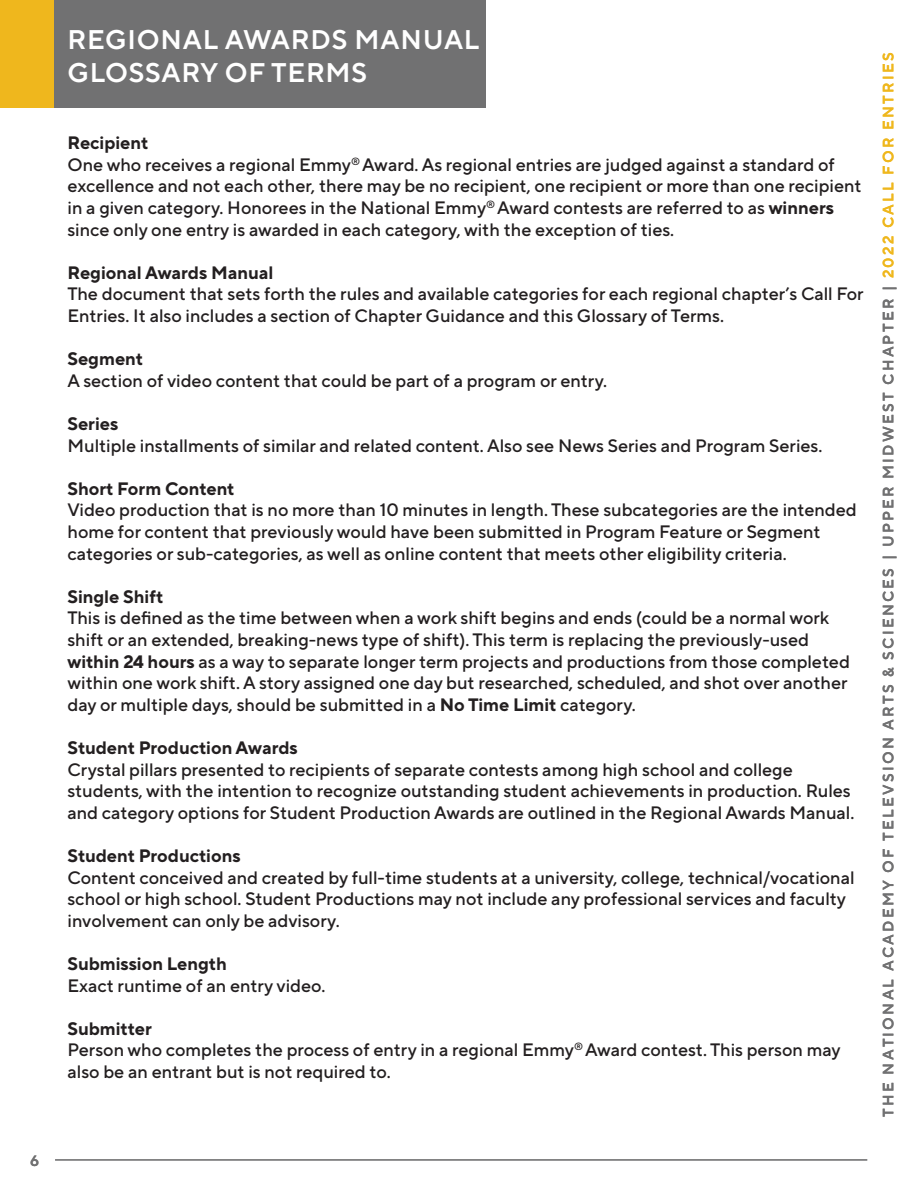
<style>
.page{position:relative;width:918px;height:1188px;background:#fff}
.page>*{position:absolute;margin:0;border:0;box-sizing:border-box;transform-origin:0 0}
.t1{font:600 27px/32.4px "TT Norms Pro";letter-spacing:.03em;color:#fff}
.t2{font:500 18px/21.6px "TT Norms Pro";color:#231f20}
.t3{font:600 15px "TT Norms Pro";letter-spacing:.15em;color:#717172}
.s1{font-weight:700}
.s2{color:#efb71d}
</style>
<div class="page">
<div style="left:0;top:0;width:486px;height:108px;background:#717172"></div>
<div style="left:0;top:0;width:54px;height:108px;background:#efb71d"></div>
<hr style="left:55px;top:1159px;width:812px;height:1px;background:#717172">
<p class="t3" style="left:30px;top:1150px;width:10px">6</p>
<h1 class="t1" style="left:68px;top:22px;width:414px">REGIONAL AWARDS MANUAL<br>GLOSSARY OF TERMS</h1>
<p class="t2" style="left:68px;top:131px;width:796px"><span class="s1">Recipient<br></span>One who receives a regional Emmy<sup>®</sup> Award. As regional entries are judged against a standard of excellence and not each other, there may be no recipient, one recipient or more than one recipient in a given category. Honorees in the National Emmy<sup>®</sup> Award contests are referred to as <span class="s1">winners </span>since only one entry is awarded in each category, with the exception of ties.</p>
<p class="t2" style="left:68px;top:260px;width:798px"><span class="s1">Regional Awards Manual<br></span>The document that sets forth the rules and available categories for each regional chapter’s Call For<br>Entries. It also includes a section of Chapter Guidance and this Glossary of Terms.</p>
<p class="t2" style="left:68px;top:347px;width:541px"><span class="s1">Segment<br></span>A section of video content that could be part of a program or entry.</p>
<p class="t2" style="left:68px;top:412px;width:756px"><span class="s1">Series<br></span>Multiple installments of similar and related content. Also see News Series and Program Series.</p>
<p class="t2" style="left:68px;top:476px;width:791px"><span class="s1">Short Form Content<br></span>Video production that is no more than 10 minutes in length. These subcategories are the intended home for content that previously would have been submitted in Program Feature or Segment categories or sub-categories, as well as online content that meets other eligibility criteria.</p>
<p class="t2" style="left:68px;top:584px;width:784px"><span class="s1">Single Shift<br></span>This is defined as the time between when a work shift begins and ends (could be a normal work shift or an extended, breaking-news type of shift). This term is replacing the previously-used <span class="s1">within 24 hours</span> as a way to separate longer term projects and productions from those completed within one work shift. A story assigned one day but researched, scheduled, and shot over another day or multiple days, should be submitted in a <span class="s1">No Time Limit</span> category.</p>
<p class="t2" style="left:68px;top:736px;width:788px"><span class="s1">Student Production Awards<br></span>Crystal pillars presented to recipients of separate contests among high school and college students, with the intention to recognize outstanding student achievements in production. Rules and category options for Student Production Awards are outlined in the Regional Awards Manual.</p>
<p class="t2" style="left:68px;top:844px;width:789px"><span class="s1">Student Productions<br></span>Content conceived and created by full-time students at a university, college, technical/vocational school or high school. Student Productions may not include any professional services and faculty involvement can only be advisory.</p>
<p class="t2" style="left:68px;top:952px;width:260px"><span class="s1">Submission Length<br></span>Exact runtime of an entry video.</p>
<p class="t2" style="left:68px;top:1016px;width:775px"><span class="s1">Submitter<br></span>Person who completes the process of entry in a regional Emmy<sup>®</sup> Award contest. This person may also be an entrant but is not required to.</p>
<p class="t3" style="left:877px;top:1117px;width:1066px;rotate:-90deg">THE NATIONAL ACADEMY OF TELEVSION ARTS &amp; SCIENCES | UPPER MIDWEST CHAPTER | <span class="s2">2022 CALL FOR ENTRIES</span></p>
</div>
